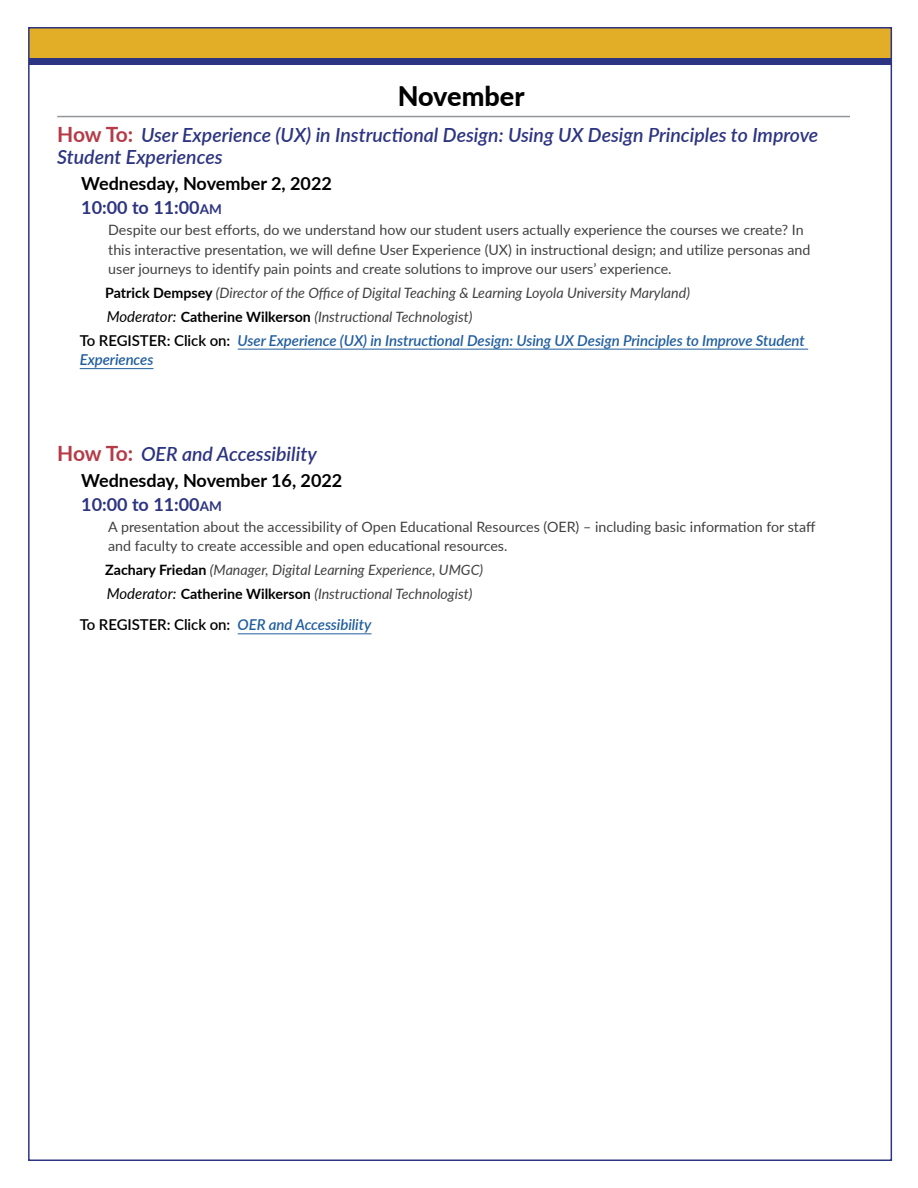
<style>
.page{position:relative;width:918px;height:1188px;background:#fff}
.page>*{position:absolute;margin:0;border:0;box-sizing:border-box;transform-origin:0 0}
.t1{font:800 27px "Lato";color:#000}
.t2{font:italic 600 19.5px/22.5px "Lato";color:#2d3481}
.t3{font:700 18px/24px "Lato";color:#000}
.t4{font:italic 600 15px/19.5px "Lato";letter-spacing:-.005em;color:#215e9e}
.t5{font:600 15px "Lato";letter-spacing:-.005em;color:#000}
.t6{font:14.25px/19.5px "Lato";color:#414042}
.t7{font:italic 14.25px/23.9px "Lato";color:#414042}
.s1{font-weight:700;font-style:normal;font-size:21px;color:#b53b47}
.s2{color:#2d3481}
.s3{font-size:13.5px;color:#2d3481}
.s4{font-weight:700;font-style:normal;color:#000}
.s5{font-size:15px;color:#000}
.s6{font-style:normal;color:#000}
.s7{font-style:italic;color:#215e9e}
</style>
<div class="page">
<div style="left:29px;top:27px;width:863px;height:32px;background:#e2ad27"></div>
<div style="left:29px;top:59px;width:863px;height:6px;background:#2d3481"></div>
<hr style="left:238px;top:349px;width:570px;height:1px;background:#215e9e">
<hr style="left:80px;top:368px;width:73px;height:1px;background:#215e9e">
<hr style="left:238px;top:633px;width:133px;height:1px;background:#215e9e">
<hr style="left:57px;top:116px;width:793px;height:1px;background:#939598">
<h1 class="t1" style="left:398px;top:76px;width:128px">November</h1>
<h2 class="t2" style="left:57px;top:123px;width:763px"><span class="s1">How To:</span> User Experience (UX) in Instructional Design: Using UX Design Principles to Improve<br>Student Experiences</h2>
<p class="t3" style="left:81px;top:171px;width:252px">Wednesday, November 2, 2022<br><span class="s2">10:00 to 11:00</span><span class="s3">AM</span></p>
<p class="t6" style="left:108px;top:220px;width:704px">Despite our best efforts, do we understand how our student users actually experience the courses we create? In this interactive presentation, we will define User Experience (UX) in instructional design; and utilize personas and user journeys to identify pain points and create solutions to improve our users’ experience.</p>
<p class="t7" style="left:105px;top:280px;width:586px"><span class="s4">Patrick Dempsey</span> (Director of the Office of Digital Teaching &amp; Learning Loyola University Maryland)<br><span class="s5">Moderator:</span> <span class="s4">Catherine Wilkerson</span> (Instructional Technologist)</p>
<p class="t4" style="left:80px;top:330px;width:727px"><span class="s6">To REGISTER: Click on:</span> User Experience (UX) in Instructional Design: Using UX Design Principles to Improve Student<br>Experiences</p>
<h2 class="t2" style="left:57px;top:442px;width:261px"><span class="s1">How To:</span> OER and Accessibility</h2>
<p class="t3" style="left:81px;top:468px;width:263px">Wednesday, November 16, 2022<br><span class="s2">10:00 to 11:00</span><span class="s3">AM</span></p>
<p class="t6" style="left:108px;top:516px;width:709px">A presentation about the accessibility of Open Educational Resources (OER) – including basic information for staff and faculty to create accessible and open educational resources.</p>
<p class="t7" style="left:105px;top:558px;width:380px"><span class="s4">Zachary Friedan</span> (Manager, Digital Learning Experience, UMGC)<br><span class="s5">Moderator:</span> <span class="s4">Catherine Wilkerson</span> (Instructional Technologist)</p>
<p class="t5" style="left:80px;top:614px;width:293px">To REGISTER: Click on: <span class="s7">OER and Accessibility</span></p>
</div>
